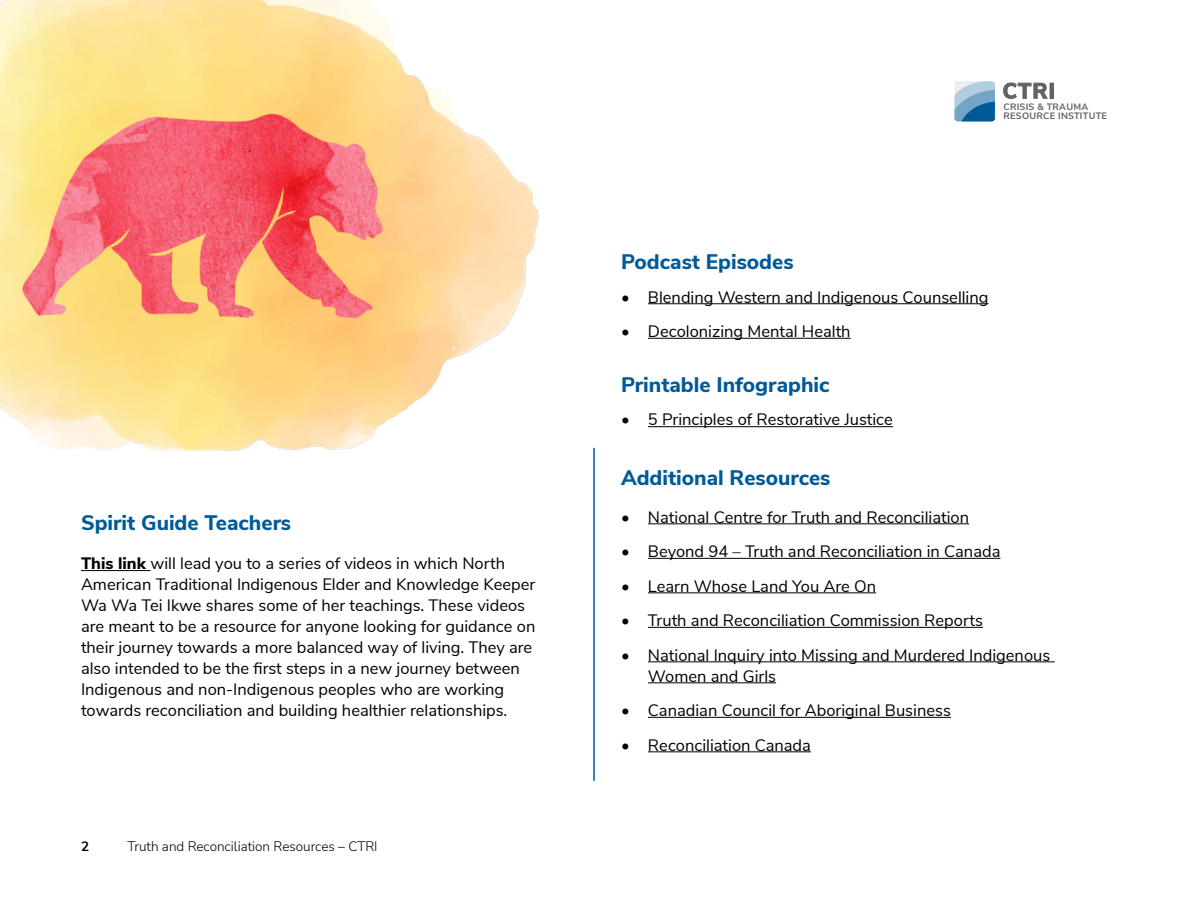
<style>
.page{position:relative;width:1188px;height:918px;background:#fff}
.page>*{position:absolute;margin:0;border:0;box-sizing:border-box;transform-origin:0 0}
.t1{font:800 21px "Nunito Sans";color:#005a98}
.t2{font:16.5px/21px "Nunito Sans";color:#000}
.t3{font:300 13.5px "Nunito Sans";color:#000}
.t4{font:700 13.5px "Nunito Sans";color:#000}
.t5{font:700 9.3px/8.9px "Nunito Sans";letter-spacing:.025em;color:#616261}
.s1{font-weight:800}
</style>
<div class="page">
<img style="left:0;top:0;width:539px;height:451px">
<svg style="left:1003px;top:83px;width:45px;height:16px"></svg>
<div style="left:1050px;top:83px;width:4px;height:15px;border:1px solid #616261"></div>
<svg style="left:955px;top:81px;width:40px;height:40px;background:#6fa2c4"></svg>
<hr style="left:593px;top:448px;width:2px;height:333px;background:#005a98">
<hr style="left:648px;top:523px;width:321px;height:1px;background:#000">
<hr style="left:648px;top:558px;width:352px;height:1px;background:#000">
<hr style="left:648px;top:592px;width:228px;height:1px;background:#000">
<hr style="left:648px;top:627px;width:335px;height:1px;background:#000">
<hr style="left:648px;top:661px;width:407px;height:1px;background:#000">
<hr style="left:648px;top:682px;width:128px;height:1px;background:#000">
<hr style="left:648px;top:717px;width:303px;height:1px;background:#000">
<hr style="left:648px;top:751px;width:163px;height:1px;background:#000">
<hr style="left:81px;top:570px;width:70px;height:1px;background:#000">
<hr style="left:648px;top:303px;width:341px;height:1px;background:#000">
<hr style="left:648px;top:338px;width:203px;height:1px;background:#000">
<hr style="left:648px;top:426px;width:245px;height:1px;background:#000">
<p class="t1" style="left:81px;top:515px;width:212px">Spirit Guide Teachers</p>
<p class="t2" style="left:81px;top:555px;width:456px"><span class="s1">This link</span> will lead you to a series of videos in which North American Traditional Indigenous Elder and Knowledge Keeper Wa Wa Tei Ikwe shares some of her teachings. These videos are meant to be a resource for anyone looking for guidance on their journey towards a more balanced way of living. They are also intended to be the first steps in a new journey between Indigenous and non-Indigenous peoples who are working towards reconciliation and building healthier relationships.</p>
<p class="t4" style="left:81px;top:841px;width:10px">2</p>
<p class="t3" style="left:127px;top:841px;width:252px">Truth and Reconciliation Resources – CTRI</p>
<p class="t5" style="left:1004px;top:103px;width:105px">CRISIS &amp; TRAUMA<br>RESOURCE INSTITUTE</p>
<p class="t1" style="left:621px;top:253px;width:174px">Podcast Episodes</p>
<p class="t2" style="left:621px;top:288px;width:369px">• Blending Western and Indigenous Counselling</p>
<p class="t2" style="left:621px;top:322px;width:231px">• Decolonizing Mental Health</p>
<p class="t1" style="left:621px;top:376px;width:210px">Printable Infographic</p>
<p class="t2" style="left:621px;top:411px;width:273px">• 5 Principles of Restorative Justice</p>
<p class="t1" style="left:621px;top:469px;width:211px">Additional Resources</p>
<p class="t2" style="left:621px;top:508px;width:350px">• National Centre for Truth and Reconciliation</p>
<p class="t2" style="left:621px;top:542px;width:381px">• Beyond 94 – Truth and Reconciliation in Canada</p>
<p class="t2" style="left:621px;top:577px;width:257px">• Learn Whose Land You Are On</p>
<p class="t2" style="left:621px;top:611px;width:364px">• Truth and Reconciliation Commission Reports</p>
<p class="t2" style="left:648px;top:646px;width:404px;text-indent:-27px">• National Inquiry into Missing and Murdered Indigenous<br>Women and Girls</p>
<p class="t2" style="left:621px;top:701px;width:331px">• Canadian Council for Aboriginal Business</p>
<p class="t2" style="left:621px;top:736px;width:192px">• Reconciliation Canada</p>
</div>
